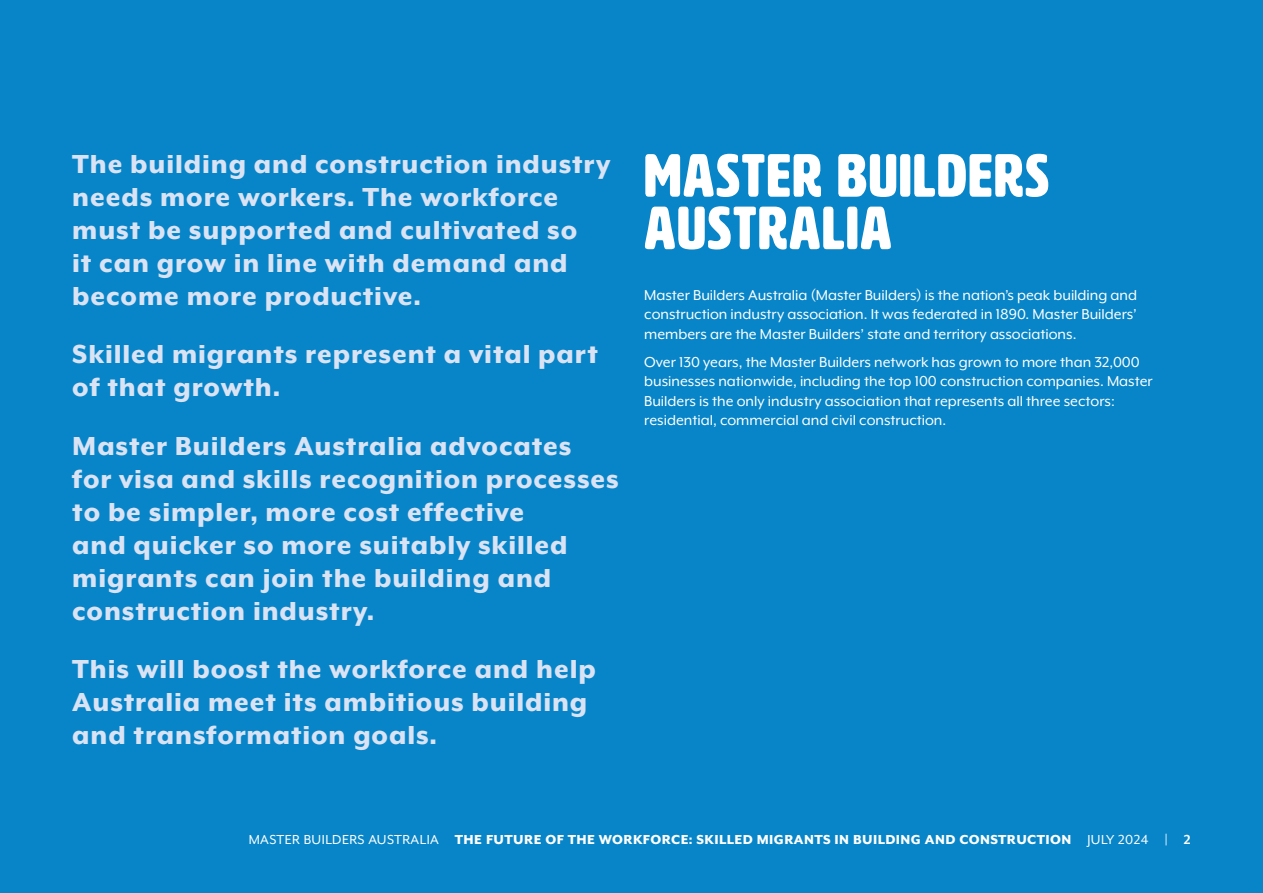
<style>
.page{position:relative;width:1263px;height:893px;background:#0785c8}
.page>*{position:absolute;margin:0;border:0;box-sizing:border-box;transform-origin:0 0}
.Head_3{font:60px/52.5px "HWT Artz";letter-spacing:.03em;color:#fff}
.Head_2_remommendations_blue{font:800 30px/33px "Mr Eaves XL Mod OT";letter-spacing:.03em;color:#dae3f3}
.Body{font:16.5px/19.5px "Mr Eaves XL Mod OT";color:#fff;text-align:justify}
.t1{font:800 15px "Mr Eaves XL Mod OT";letter-spacing:.03em;color:#fff}
.t2{font:15px "Mr Eaves XL Mod OT";letter-spacing:.03em;color:#fff}
.s1{font-weight:700;color:#000}
</style>
<div class="page">
<p class="Head_2_remommendations_blue" style="left:72px;top:147px;width:540px">The building and construction industry needs more workers. The workforce must be supported and cultivated so<br>it can grow in line with demand and become more productive.</p>
<p class="Head_2_remommendations_blue" style="left:72px;top:338px;width:527px">Skilled migrants represent a vital part of that growth.</p>
<p class="Head_2_remommendations_blue" style="left:72px;top:429px;width:548px">Master Builders Australia advocates<br>for visa and skills recognition processes to be simpler, more cost effective<br>and quicker so more suitably skilled migrants can join the building and construction industry.</p>
<p class="Head_2_remommendations_blue" style="left:72px;top:653px;width:525px">This will boost the workforce and help<br>Australia meet its ambitious building and transformation goals.</p>
<p class="Head_3" style="left:644px;top:150px;width:406px">MASTER BUILDERS<br>AUSTRALIA</p>
<p class="Body" style="left:644px;top:285px;width:494px">Master Builders Australia (Master Builders) is the nation’s peak building and construction industry association. It was federated in 1890. Master Builders’ members are the Master Builders’ state and territory associations.</p>
<p class="Body" style="left:644px;top:352px;width:510px;text-align:left">Over 130 years, the Master Builders network has grown to more than 32,000 businesses nationwide, including the top 100 construction companies. Master Builders is the only industry association that represents all three sectors: residential, commercial and civil construction.</p>
<p class="t2" style="left:249px;top:832px;width:192px">MASTER BUILDERS AUSTRALIA</p>
<p class="t1" style="left:455px;top:832px;width:618px">THE FUTURE OF THE WORKFORCE: SKILLED MIGRANTS IN BUILDING AND CONSTRUCTION</p>
<p class="t2" style="left:1087px;top:832px;width:105px">JULY 2024 <span class="s1">| 2</span></p>
</div>
